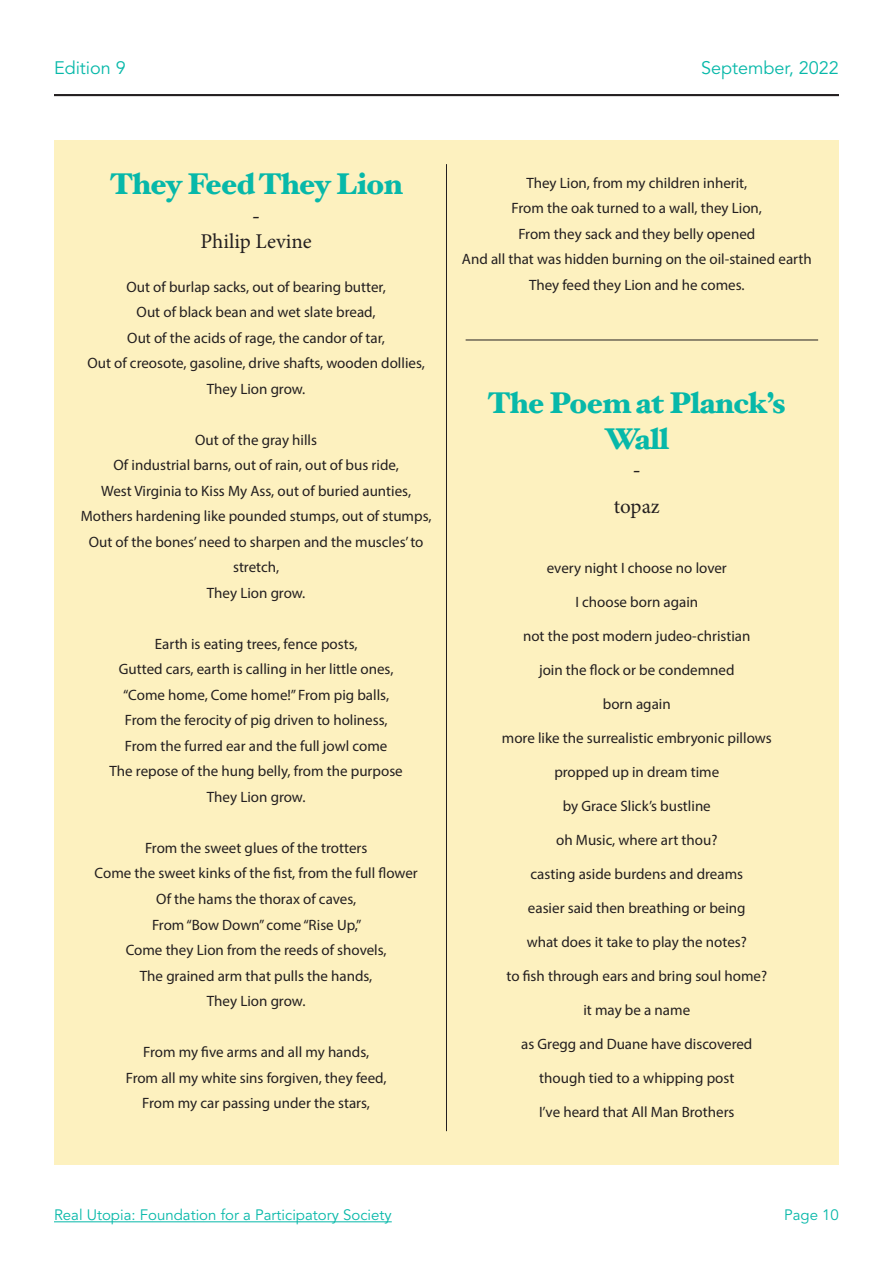
<style>
.page{position:relative;width:893px;height:1263px;background:#fff}
.page>*{position:absolute;margin:0;border:0;box-sizing:border-box;transform-origin:0 0}
.t1{font:900 30px/36px "Hoefler Text";letter-spacing:-.02em;color:#07b8a9;text-align:center}
.t2{font:24px "Minion Pro";color:#231f20}
.t3{font:21px "Minion Pro";color:#231f20}
.t4{font:18px "Avenir LT Std";color:#07b8a9}
.t5{font:15px/25.5px "Myriad Pro";color:#231f20;text-align:center}
.t6{font:15px "Avenir LT Std";color:#07b8a9}
</style>
<div class="page">
<hr style="left:54px;top:1221px;width:338px;height:1px;background:#07b8a9">
<hr style="left:54px;top:94px;width:785px;height:2px;background:#231f20">
<div style="left:54px;top:140px;width:785px;height:1024px;background:#fdf1bf"></div>
<hr style="left:446px;top:164px;width:1px;height:967px;background:#231f20">
<hr style="left:466px;top:340px;width:352px;height:1px;background:#231f20">
<p class="t4" style="left:54px;top:57px;width:73px">Edition 9</p>
<p class="t4" style="left:701px;top:57px;width:139px">September, 2022</p>
<h1 class="t1" style="left:110px;top:166px;width:294px">They Feed They Lion</h1>
<h2 class="t2" style="left:252px;top:199px;width:10px">-</h2>
<h3 class="t3" style="left:200px;top:227px;width:113px">Philip Levine</h3>
<p class="t5" style="left:87px;top:274px;width:339px">Out of burlap sacks, out of bearing butter,<br>Out of black bean and wet slate bread,<br>Out of the acids of rage, the candor of tar,<br>Out of creosote, gasoline, drive shafts, wooden dollies, They Lion grow.</p>
<p class="t5" style="left:81px;top:427px;width:352px">Out of the gray hills<br>Of industrial barns, out of rain, out of bus ride,<br>West Virginia to Kiss My Ass, out of buried aunties, Mothers hardening like pounded stumps, out of stumps, Out of the bones’ need to sharpen and the muscles’ to stretch,<br>They Lion grow.</p>
<p class="t5" style="left:110px;top:631px;width:295px">Earth is eating trees, fence posts,<br>Gutted cars, earth is calling in her little ones, “Come home, Come home!” From pig balls, From the ferocity of pig driven to holiness, From the furred ear and the full jowl come<br>The repose of the hung belly, from the purpose They Lion grow.</p>
<p class="t5" style="left:95px;top:835px;width:325px">From the sweet glues of the trotters<br>Come the sweet kinks of the fist, from the full flower Of the hams the thorax of caves,<br>From “Bow Down” come “Rise Up,”<br>Come they Lion from the reeds of shovels,<br>The grained arm that pulls the hands,<br>They Lion grow.</p>
<p class="t5" style="left:126px;top:1039px;width:262px">From my five arms and all my hands,<br>From all my white sins forgiven, they feed,<br>From my car passing under the stars,</p>
<p class="t5" style="left:462px;top:170px;width:351px">They Lion, from my children inherit,<br>From the oak turned to a wall, they Lion,<br>From they sack and they belly opened<br>And all that was hidden burning on the oil-stained earth They feed they Lion and he comes.</p>
<h1 class="t1" style="left:487px;top:384px;width:300px">The Poem at Planck’s<br>Wall</h1>
<h2 class="t2" style="left:632px;top:454px;width:10px">-</h2>
<h3 class="t3" style="left:614px;top:493px;width:47px">topaz</h3>
<p class="t5" style="left:547px;top:555px;width:182px">every night I choose no lover</p>
<p class="t5" style="left:575px;top:589px;width:124px">I choose born again</p>
<p class="t5" style="left:523px;top:623px;width:229px">not the post modern judeo-christian</p>
<p class="t5" style="left:539px;top:657px;width:197px">join the flock or be condemned</p>
<p class="t5" style="left:603px;top:691px;width:69px">born again</p>
<p class="t5" style="left:502px;top:725px;width:271px">more like the surrealistic embryonic pillows</p>
<p class="t5" style="left:554px;top:759px;width:166px">propped up in dream time</p>
<p class="t5" style="left:563px;top:793px;width:150px">by Grace Slick’s bustline</p>
<p class="t5" style="left:556px;top:827px;width:163px">oh Music, where art thou?</p>
<p class="t5" style="left:530px;top:861px;width:214px">casting aside burdens and dreams</p>
<p class="t5" style="left:528px;top:895px;width:219px">easier said then breathing or being</p>
<p class="t5" style="left:527px;top:929px;width:222px">what does it take to play the notes?</p>
<p class="t5" style="left:506px;top:963px;width:262px">to fish through ears and bring soul home?</p>
<p class="t5" style="left:583px;top:997px;width:108px">it may be a name</p>
<p class="t5" style="left:521px;top:1031px;width:233px">as Gregg and Duane have discovered</p>
<p class="t5" style="left:539px;top:1065px;width:197px">though tied to a whipping post</p>
<p class="t5" style="left:539px;top:1099px;width:197px">I’ve heard that All Man Brothers</p>
<p class="t6" style="left:54px;top:1206px;width:339px">Real Utopia: Foundation for a Participatory Society</p>
<p class="t6" style="left:784px;top:1206px;width:56px">Page 10</p>
</div>
